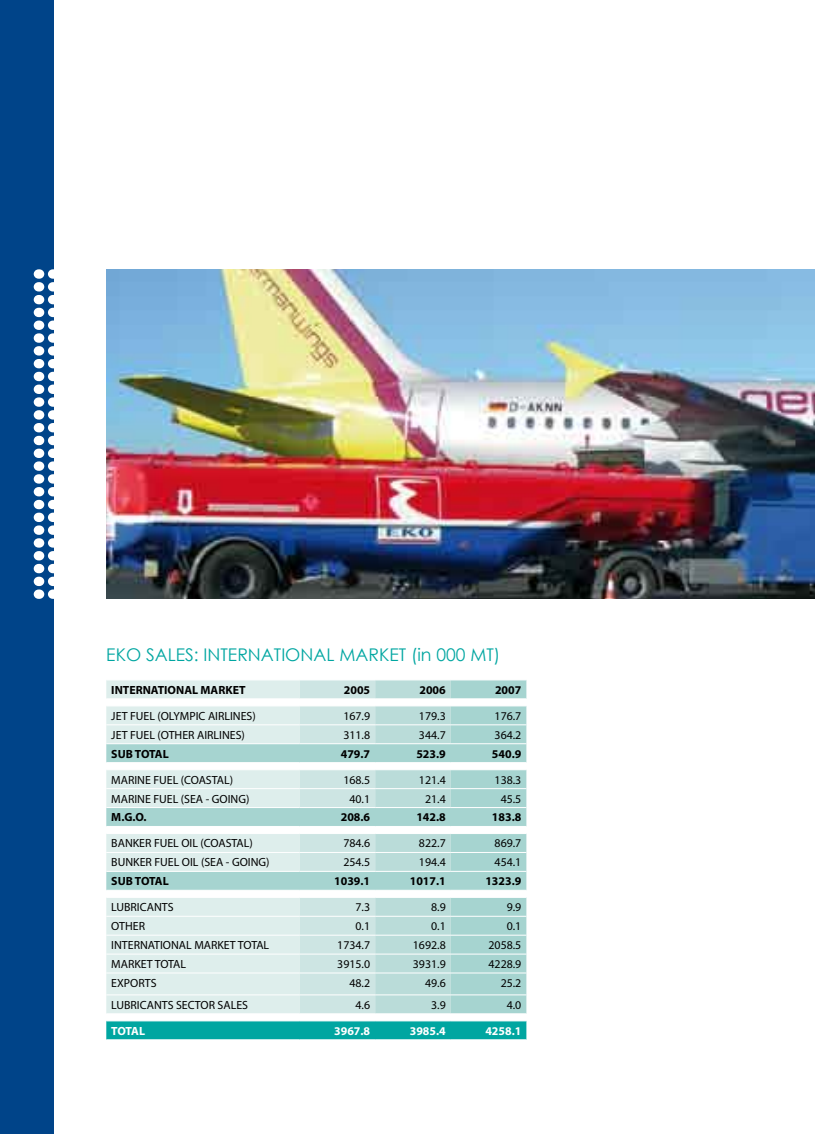
<style>
.page{position:relative;width:815px;height:1134px;background:#fff}
.page>*{position:absolute;margin:0;border:0;box-sizing:border-box;transform-origin:0 0}
.t1{font:17.5px "Century Gothic";color:#00a6a1}
.t2{font:11.88px "Myriad Pro";color:#000}
.t3{font:700 11.88px "Myriad Pro";color:#000}
.t4{font:700 11.88px "Myriad Pro";color:#fff}
</style>
<div class="page">
<div style="left:0;top:0;width:53px;height:1134px;background:#004489"></div>
<img style="left:106px;top:269px;width:709px;height:330px">
<svg style="left:106px;top:681px;width:420px;height:332px;background:#c9e4e1"></svg>
<div style="left:106px;top:1021px;width:420px;height:18px;background:#00a6a1"></div>
<hr style="left:106px;top:698px;width:194px;height:1px;background:#fff">
<hr style="left:300px;top:698px;width:75px;height:1px;background:#fff">
<hr style="left:375px;top:698px;width:76px;height:1px;background:#fff">
<hr style="left:451px;top:698px;width:75px;height:1px;background:#fff">
<hr style="left:106px;top:706px;width:194px;height:1px;background:#fff">
<hr style="left:300px;top:706px;width:75px;height:1px;background:#fff">
<hr style="left:375px;top:706px;width:76px;height:1px;background:#fff">
<hr style="left:451px;top:706px;width:75px;height:1px;background:#fff">
<hr style="left:106px;top:724px;width:194px;height:1px;background:#fff">
<hr style="left:300px;top:724px;width:75px;height:1px;background:#fff">
<hr style="left:375px;top:724px;width:76px;height:1px;background:#fff">
<hr style="left:451px;top:724px;width:75px;height:1px;background:#fff">
<hr style="left:106px;top:743px;width:194px;height:1px;background:#fff">
<hr style="left:300px;top:743px;width:75px;height:1px;background:#fff">
<hr style="left:375px;top:743px;width:76px;height:1px;background:#fff">
<hr style="left:451px;top:743px;width:75px;height:1px;background:#fff">
<hr style="left:106px;top:762px;width:194px;height:1px;background:#fff">
<hr style="left:300px;top:762px;width:75px;height:1px;background:#fff">
<hr style="left:375px;top:762px;width:76px;height:1px;background:#fff">
<hr style="left:451px;top:762px;width:75px;height:1px;background:#fff">
<hr style="left:106px;top:769px;width:194px;height:1px;background:#fff">
<hr style="left:300px;top:769px;width:75px;height:1px;background:#fff">
<hr style="left:375px;top:769px;width:76px;height:1px;background:#fff">
<hr style="left:451px;top:769px;width:75px;height:1px;background:#fff">
<hr style="left:106px;top:788px;width:194px;height:1px;background:#fff">
<hr style="left:300px;top:788px;width:75px;height:1px;background:#fff">
<hr style="left:375px;top:788px;width:76px;height:1px;background:#fff">
<hr style="left:451px;top:788px;width:75px;height:1px;background:#fff">
<hr style="left:106px;top:807px;width:194px;height:1px;background:#fff">
<hr style="left:300px;top:807px;width:75px;height:1px;background:#fff">
<hr style="left:375px;top:807px;width:76px;height:1px;background:#fff">
<hr style="left:451px;top:807px;width:75px;height:1px;background:#fff">
<hr style="left:106px;top:826px;width:194px;height:1px;background:#fff">
<hr style="left:300px;top:826px;width:75px;height:1px;background:#fff">
<hr style="left:375px;top:826px;width:76px;height:1px;background:#fff">
<hr style="left:451px;top:826px;width:75px;height:1px;background:#fff">
<hr style="left:106px;top:833px;width:194px;height:1px;background:#fff">
<hr style="left:300px;top:833px;width:75px;height:1px;background:#fff">
<hr style="left:375px;top:833px;width:76px;height:1px;background:#fff">
<hr style="left:451px;top:833px;width:75px;height:1px;background:#fff">
<hr style="left:106px;top:852px;width:194px;height:1px;background:#fff">
<hr style="left:300px;top:852px;width:75px;height:1px;background:#fff">
<hr style="left:375px;top:852px;width:76px;height:1px;background:#fff">
<hr style="left:451px;top:852px;width:75px;height:1px;background:#fff">
<hr style="left:106px;top:871px;width:194px;height:1px;background:#fff">
<hr style="left:300px;top:871px;width:75px;height:1px;background:#fff">
<hr style="left:375px;top:871px;width:76px;height:1px;background:#fff">
<hr style="left:451px;top:871px;width:75px;height:1px;background:#fff">
<hr style="left:106px;top:890px;width:194px;height:1px;background:#fff">
<hr style="left:300px;top:890px;width:75px;height:1px;background:#fff">
<hr style="left:375px;top:890px;width:76px;height:1px;background:#fff">
<hr style="left:451px;top:890px;width:75px;height:1px;background:#fff">
<hr style="left:106px;top:897px;width:194px;height:1px;background:#fff">
<hr style="left:300px;top:897px;width:75px;height:1px;background:#fff">
<hr style="left:375px;top:897px;width:76px;height:1px;background:#fff">
<hr style="left:451px;top:897px;width:75px;height:1px;background:#fff">
<hr style="left:106px;top:916px;width:194px;height:1px;background:#fff">
<hr style="left:300px;top:916px;width:75px;height:1px;background:#fff">
<hr style="left:375px;top:916px;width:76px;height:1px;background:#fff">
<hr style="left:451px;top:916px;width:75px;height:1px;background:#fff">
<hr style="left:106px;top:935px;width:194px;height:1px;background:#fff">
<hr style="left:300px;top:935px;width:75px;height:1px;background:#fff">
<hr style="left:375px;top:935px;width:76px;height:1px;background:#fff">
<hr style="left:451px;top:935px;width:75px;height:1px;background:#fff">
<hr style="left:106px;top:954px;width:194px;height:1px;background:#fff">
<hr style="left:300px;top:954px;width:75px;height:1px;background:#fff">
<hr style="left:375px;top:954px;width:76px;height:1px;background:#fff">
<hr style="left:451px;top:954px;width:75px;height:1px;background:#fff">
<hr style="left:106px;top:973px;width:194px;height:1px;background:#fff">
<hr style="left:300px;top:973px;width:75px;height:1px;background:#fff">
<hr style="left:375px;top:973px;width:76px;height:1px;background:#fff">
<hr style="left:451px;top:973px;width:75px;height:1px;background:#fff">
<hr style="left:106px;top:994px;width:194px;height:1px;background:#fff">
<hr style="left:300px;top:994px;width:75px;height:1px;background:#fff">
<hr style="left:375px;top:994px;width:76px;height:1px;background:#fff">
<hr style="left:451px;top:994px;width:75px;height:1px;background:#fff">
<svg style="left:34px;top:269px;width:20px;height:330px"></svg>
<h1 class="t1" style="left:106px;top:643px;width:396px">EKO SALES: INTERNATIONAL MARKET (in 000 MT)</h1>
<p class="t3" style="left:111px;top:682px;width:136px">INTERNATIONAL MARKET</p>
<p class="t3" style="left:344px;top:682px;width:28px">2005</p>
<p class="t3" style="left:419px;top:682px;width:28px">2006</p>
<p class="t3" style="left:495px;top:682px;width:28px">2007</p>
<p class="t2" style="left:111px;top:708px;width:146px">JET FUEL (OLYMPIC AIRLINES)</p>
<p class="t2" style="left:343px;top:708px;width:28px">167.9</p>
<p class="t2" style="left:419px;top:708px;width:28px">179.3</p>
<p class="t2" style="left:495px;top:708px;width:28px">176.7</p>
<p class="t2" style="left:111px;top:727px;width:135px">JET FUEL (OTHER AIRLINES)</p>
<p class="t2" style="left:343px;top:727px;width:28px">311.8</p>
<p class="t2" style="left:419px;top:727px;width:28px">344.7</p>
<p class="t2" style="left:495px;top:727px;width:28px">364.2</p>
<p class="t3" style="left:111px;top:746px;width:59px">SUB TOTAL</p>
<p class="t3" style="left:341px;top:746px;width:31px">479.7</p>
<p class="t3" style="left:416px;top:746px;width:31px">523.9</p>
<p class="t3" style="left:492px;top:746px;width:31px">540.9</p>
<p class="t2" style="left:111px;top:772px;width:123px">MARINE FUEL (COASTAL)</p>
<p class="t2" style="left:343px;top:772px;width:28px">168.5</p>
<p class="t2" style="left:419px;top:772px;width:28px">121.4</p>
<p class="t2" style="left:495px;top:772px;width:28px">138.3</p>
<p class="t2" style="left:111px;top:791px;width:140px">MARINE FUEL (SEA - GOING)</p>
<p class="t2" style="left:349px;top:791px;width:22px">40.1</p>
<p class="t2" style="left:425px;top:791px;width:22px">21.4</p>
<p class="t2" style="left:501px;top:791px;width:22px">45.5</p>
<p class="t3" style="left:111px;top:810px;width:37px">M.G.O.</p>
<p class="t3" style="left:341px;top:810px;width:31px">208.6</p>
<p class="t3" style="left:416px;top:810px;width:31px">142.8</p>
<p class="t3" style="left:492px;top:810px;width:31px">183.8</p>
<p class="t2" style="left:111px;top:836px;width:143px">BANKER FUEL OIL (COASTAL)</p>
<p class="t2" style="left:343px;top:836px;width:28px">784.6</p>
<p class="t2" style="left:419px;top:836px;width:28px">822.7</p>
<p class="t2" style="left:495px;top:836px;width:28px">869.7</p>
<p class="t2" style="left:111px;top:855px;width:160px">BUNKER FUEL OIL (SEA - GOING)</p>
<p class="t2" style="left:343px;top:855px;width:28px">254.5</p>
<p class="t2" style="left:419px;top:855px;width:28px">194.4</p>
<p class="t2" style="left:495px;top:855px;width:28px">454.1</p>
<p class="t3" style="left:111px;top:873px;width:59px">SUB TOTAL</p>
<p class="t3" style="left:334px;top:873px;width:38px">1039.1</p>
<p class="t3" style="left:410px;top:873px;width:38px">1017.1</p>
<p class="t3" style="left:485px;top:873px;width:38px">1323.9</p>
<p class="t2" style="left:111px;top:900px;width:64px">LUBRICANTS</p>
<p class="t2" style="left:356px;top:900px;width:16px">7.3</p>
<p class="t2" style="left:431px;top:900px;width:16px">8.9</p>
<p class="t2" style="left:507px;top:900px;width:16px">9.9</p>
<p class="t2" style="left:111px;top:919px;width:35px">OTHER</p>
<p class="t2" style="left:356px;top:919px;width:16px">0.1</p>
<p class="t2" style="left:431px;top:919px;width:16px">0.1</p>
<p class="t2" style="left:507px;top:919px;width:16px">0.1</p>
<p class="t2" style="left:111px;top:938px;width:159px">INTERNATIONAL MARKET TOTAL</p>
<p class="t2" style="left:337px;top:938px;width:34px">1734.7</p>
<p class="t2" style="left:413px;top:938px;width:34px">1692.8</p>
<p class="t2" style="left:488px;top:938px;width:34px">2058.5</p>
<p class="t2" style="left:111px;top:957px;width:76px">MARKET TOTAL</p>
<p class="t2" style="left:337px;top:957px;width:34px">3915.0</p>
<p class="t2" style="left:413px;top:957px;width:34px">3931.9</p>
<p class="t2" style="left:488px;top:957px;width:34px">4228.9</p>
<p class="t2" style="left:111px;top:975px;width:47px">EXPORTS</p>
<p class="t2" style="left:349px;top:975px;width:22px">48.2</p>
<p class="t2" style="left:425px;top:975px;width:22px">49.6</p>
<p class="t2" style="left:501px;top:975px;width:22px">25.2</p>
<p class="t2" style="left:111px;top:997px;width:138px">LUBRICANTS SECTOR SALES</p>
<p class="t2" style="left:356px;top:997px;width:16px">4.6</p>
<p class="t2" style="left:431px;top:997px;width:16px">3.9</p>
<p class="t2" style="left:507px;top:997px;width:16px">4.0</p>
<p class="t4" style="left:111px;top:1023px;width:35px">TOTAL</p>
<p class="t4" style="left:334px;top:1023px;width:38px">3967.8</p>
<p class="t4" style="left:410px;top:1023px;width:38px">3985.4</p>
<p class="t4" style="left:485px;top:1023px;width:38px">4258.1</p>
</div>
